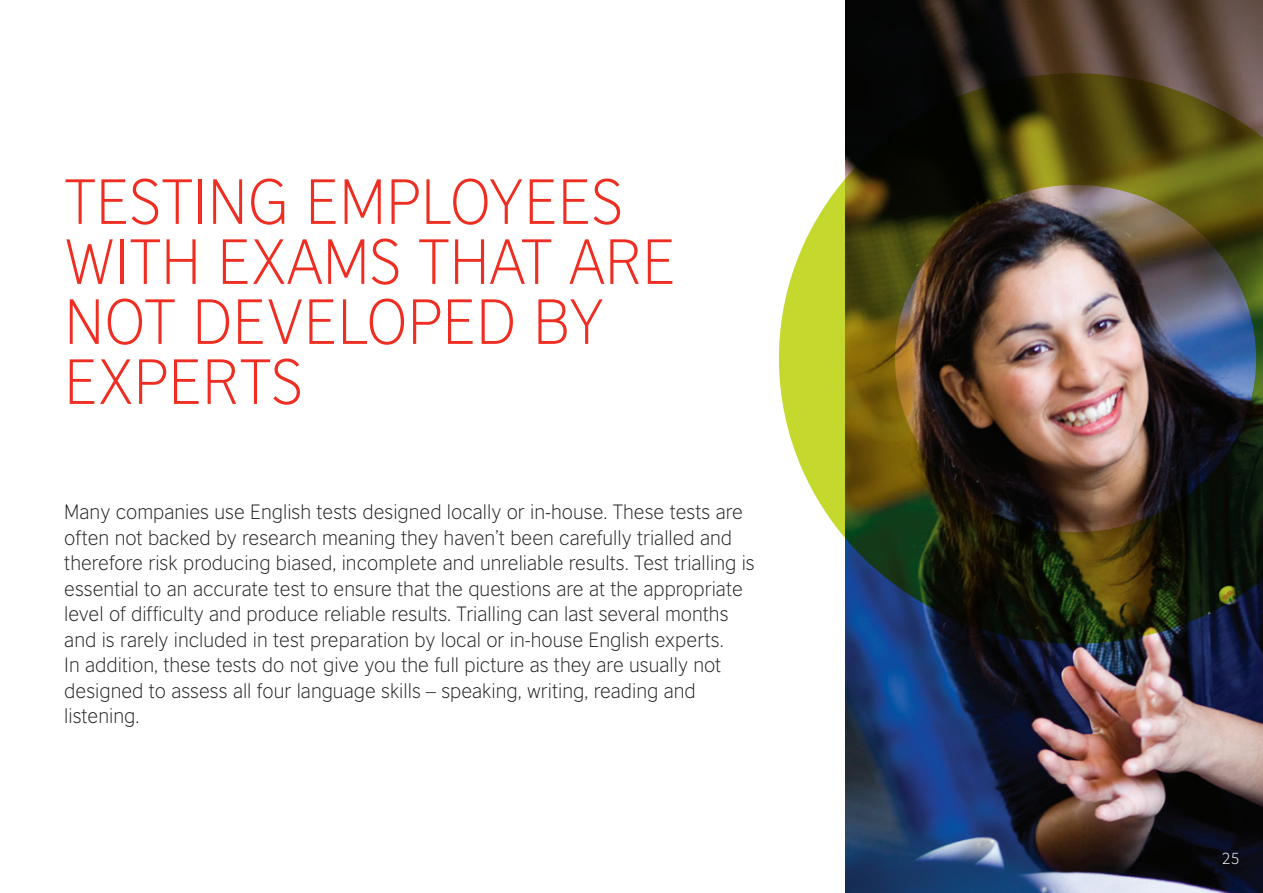
<style>
.page{position:relative;width:1263px;height:893px;background:#fff}
.page>*{position:absolute;margin:0;border:0;box-sizing:border-box;transform-origin:0 0}
.t1{font:300 60px/60px "British Council Sans";color:#ee2e22}
.t2{font:300 19.5px/25.5px "British Council Sans";color:#231f20}
.t3{font:300 15px "British Council Sans";color:#fff}
</style>
<div class="page">
<img style="left:845px;top:0;width:418px;height:893px">
<img style="left:779px;top:73px;width:484px;height:571px">
<h1 class="t1" style="left:64px;top:171px;width:613px">TESTING EMPLOYEES<br>WITH EXAMS THAT ARE<br>NOT DEVELOPED BY<br>EXPERTS</h1>
<p class="t2" style="left:64px;top:499px;width:692px">Many companies use English tests designed locally or in-house. These tests are often not backed by research meaning they haven’t been carefully trialled and therefore risk producing biased, incomplete and unreliable results. Test trialling is essential to an accurate test to ensure that the questions are at the appropriate level of difficulty and produce reliable results. Trialling can last several months and is rarely included in test preparation by local or in-house English experts.<br>In addition, these tests do not give you the full picture as they are usually not designed to assess all four language skills – speaking, writing, reading and listening.</p>
<p class="t3" style="left:1222px;top:849px;width:19px">25</p>
</div>
